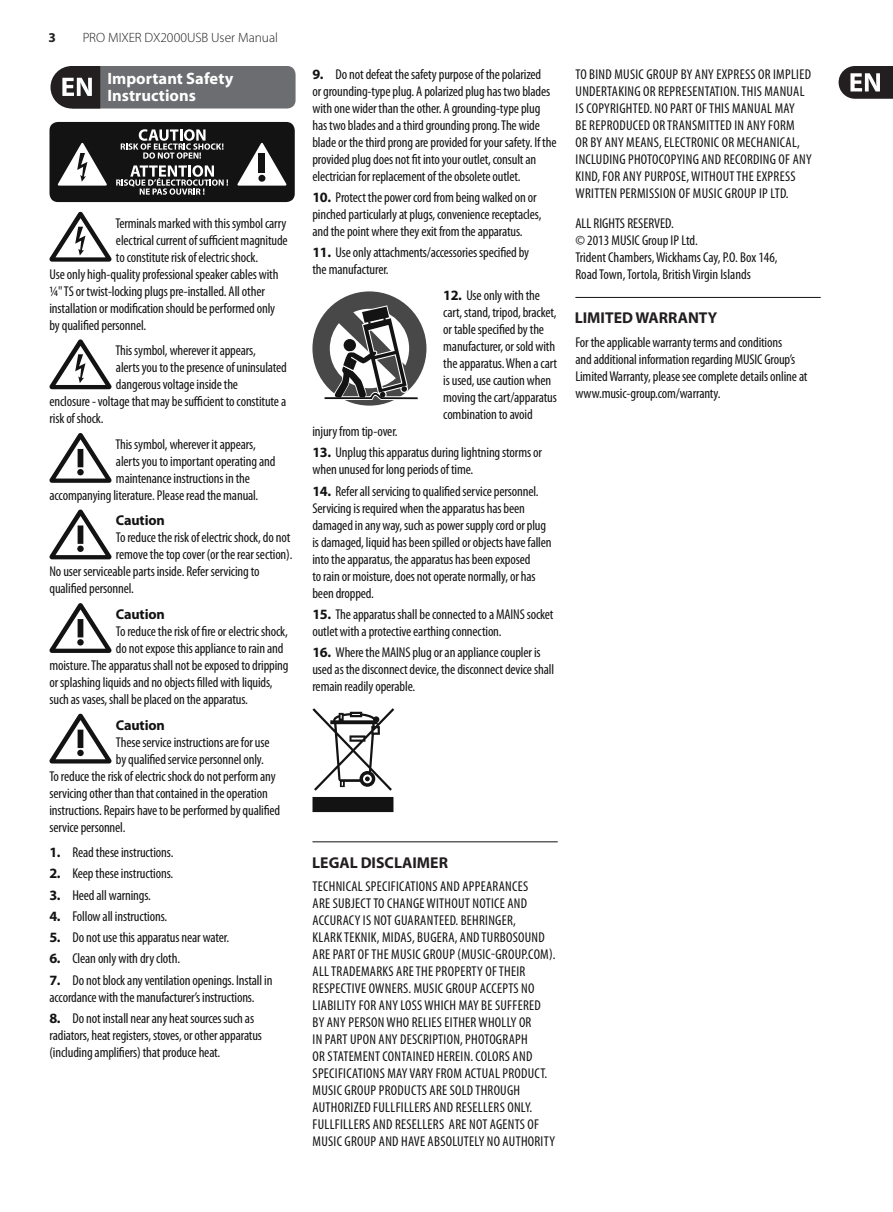
<style>
.page{position:relative;width:893px;height:1212px;background:#fff}
.page>*{position:absolute;margin:0;border:0;box-sizing:border-box;transform-origin:0 0}
.t1{font:700 16.5px/17.2px "Myriad Pro";color:#fff}
.t2{font:700 15.75px "Myriad Pro";color:#231f20}
.t3{font:condensed 14.25px/17px "Myriad Pro";letter-spacing:-.01em;color:#131313}
.t4{font:condensed 14.25px/17px "Myriad Pro";letter-spacing:.02em;color:#131313}
.t5{font:700 14.25px "Myriad Pro";letter-spacing:-.01em;color:#131313}
.t6{font:300 13.5px "Myriad Pro";color:#231f20}
.t7{font:700 13.5px "Myriad Pro";color:#231f20}
.s1{font-weight:700;font-stretch:normal}
</style>
<div class="page">
<svg style="left:839px;top:66px;width:54px;height:33px"></svg>
<svg style="left:51px;top:66px;width:245px;height:43px;background:#6a6a6d"></svg>
<svg style="left:50px;top:212px;width:61px;height:50px"></svg>
<svg style="left:50px;top:339px;width:61px;height:50px"></svg>
<svg style="left:50px;top:433px;width:61px;height:50px"></svg>
<svg style="left:50px;top:509px;width:61px;height:50px"></svg>
<svg style="left:50px;top:603px;width:61px;height:50px"></svg>
<svg style="left:50px;top:714px;width:61px;height:49px"></svg>
<hr style="left:312px;top:841px;width:246px;height:1px;background:#131313">
<hr style="left:575px;top:297px;width:246px;height:1px;background:#131313">
<div style="left:50px;top:122px;width:245px;height:80px;background:#131313;border-radius:9px"></div>
<svg style="left:57px;top:143px;width:50px;height:43px"></svg>
<svg style="left:237px;top:143px;width:50px;height:43px"></svg>
<svg style="left:121px;top:129px;width:103px;height:30px"></svg>
<svg style="left:116px;top:165px;width:112px;height:30px"></svg>
<svg style="left:312px;top:291px;width:114px;height:115px"></svg>
<svg style="left:312px;top:708px;width:82px;height:104px"></svg>
<p class="t7" style="left:49px;top:29px;width:9px">3</p>
<p class="t6" style="left:83px;top:30px;width:197px">PRO MIXER DX2000USB User Manual</p>
<p class="t1" style="left:107px;top:69px;width:128px">Important Safety<br>Instructions</p>
<p class="t3" style="left:115px;top:214px;width:172px">Terminals marked with this symbol carry</p>
<p class="t3" style="left:116px;top:231px;width:173px">electrical current of sufficient magnitude</p>
<p class="t3" style="left:116px;top:248px;width:144px">to constitute risk of electric shock.</p>
<p class="t3" style="left:50px;top:265px;width:230px">Use only high-quality professional speaker cables with</p>
<p class="t3" style="left:50px;top:282px;width:217px">¼" TS or twist-locking plugs pre-installed. All other</p>
<p class="t3" style="left:50px;top:299px;width:227px">installation or modification should be performed only</p>
<p class="t3" style="left:50px;top:316px;width:98px">by qualified personnel.</p>
<p class="t3" style="left:115px;top:342px;width:142px">This symbol, wherever it appears,</p>
<p class="t3" style="left:116px;top:359px;width:172px">alerts you to the presence of uninsulated</p>
<p class="t3" style="left:116px;top:376px;width:124px">dangerous voltage inside the</p>
<p class="t3" style="left:50px;top:393px;width:238px">enclosure - voltage that may be sufficient to constitute a</p>
<p class="t3" style="left:50px;top:410px;width:56px">risk of shock.</p>
<p class="t3" style="left:115px;top:435px;width:142px">This symbol, wherever it appears,</p>
<p class="t3" style="left:116px;top:452px;width:161px">alerts you to important operating and</p>
<p class="t3" style="left:116px;top:469px;width:136px">maintenance instructions in the</p>
<p class="t3" style="left:50px;top:486px;width:210px">accompanying literature. Please read the manual.</p>
<p class="t5" style="left:116px;top:511px;width:51px">Caution</p>
<p class="t3" style="left:116px;top:529px;width:176px">To reduce the risk of electric shock, do not</p>
<p class="t3" style="left:116px;top:546px;width:178px">remove the top cover (or the rear section).</p>
<p class="t3" style="left:50px;top:563px;width:212px">No user serviceable parts inside. Refer servicing to</p>
<p class="t3" style="left:50px;top:580px;width:86px">qualified personnel.</p>
<p class="t5" style="left:116px;top:605px;width:51px">Caution</p>
<p class="t3" style="left:116px;top:622px;width:173px">To reduce the risk of fire or electric shock,</p>
<p class="t3" style="left:116px;top:639px;width:169px">do not expose this appliance to rain and</p>
<p class="t3" style="left:50px;top:657px;width:241px">moisture. The apparatus shall not be exposed to dripping</p>
<p class="t3" style="left:50px;top:674px;width:225px">or splashing liquids and no objects filled with liquids,</p>
<p class="t3" style="left:50px;top:691px;width:200px">such as vases, shall be placed on the apparatus.</p>
<p class="t5" style="left:116px;top:715px;width:51px">Caution</p>
<p class="t3" style="left:116px;top:733px;width:155px">These service instructions are for use</p>
<p class="t3" style="left:116px;top:750px;width:149px">by qualified service personnel only.</p>
<p class="t3" style="left:50px;top:767px;width:228px">To reduce the risk of electric shock do not perform any</p>
<p class="t3" style="left:50px;top:784px;width:220px">servicing other than that contained in the operation</p>
<p class="t3" style="left:50px;top:801px;width:232px">instructions. Repairs have to be performed by qualified</p>
<p class="t3" style="left:50px;top:818px;width:77px">service personnel.</p>
<p class="t3" style="left:50px;top:844px;width:125px"><span class="s1">1.</span> Read these instructions.</p>
<p class="t3" style="left:50px;top:865px;width:125px"><span class="s1">2.</span> Keep these instructions.</p>
<p class="t3" style="left:50px;top:886px;width:103px"><span class="s1">3.</span> Heed all warnings.</p>
<p class="t3" style="left:50px;top:907px;width:119px"><span class="s1">4.</span> Follow all instructions.</p>
<p class="t3" style="left:50px;top:929px;width:181px"><span class="s1">5.</span> Do not use this apparatus near water.</p>
<p class="t3" style="left:50px;top:950px;width:132px"><span class="s1">6.</span> Clean only with dry cloth.</p>
<p class="t3" style="left:50px;top:971px;width:224px"><span class="s1">7.</span> Do not block any ventilation openings. Install in accordance with the manufacturer’s instructions.</p>
<p class="t3" style="left:50px;top:1009px;width:214px"><span class="s1">8.</span> Do not install near any heat sources such as radiators, heat registers, stoves, or other apparatus (including amplifiers) that produce heat.</p>
<p class="t3" style="left:312px;top:65px;width:246px"><span class="s1">9.</span> Do not defeat the safety purpose of the polarized<br>or grounding-type plug. A polarized plug has two blades with one wider than the other. A grounding-type plug has two blades and a third grounding prong. The wide blade or the third prong are provided for your safety. If the provided plug does not fit into your outlet, consult an electrician for replacement of the obsolete outlet.</p>
<p class="t3" style="left:312px;top:189px;width:231px"><span class="s1">10.</span> Protect the power cord from being walked on or pinched particularly at plugs, convenience receptacles, and the point where they exit from the apparatus.</p>
<p class="t3" style="left:312px;top:244px;width:218px"><span class="s1">11.</span> Use only attachments/accessories specified by the manufacturer.</p>
<p class="t3" style="left:443px;top:287px;width:115px"><span class="s1">12.</span> Use only with the cart, stand, tripod, bracket, or table specified by the manufacturer, or sold with the apparatus. When a cart is used, use caution when moving the cart/apparatus combination to avoid</p>
<p class="t3" style="left:312px;top:423px;width:87px">injury from tip-over.</p>
<p class="t3" style="left:312px;top:444px;width:231px"><span class="s1">13.</span> Unplug this apparatus during lightning storms or when unused for long periods of time.</p>
<p class="t3" style="left:312px;top:482px;width:241px"><span class="s1">14.</span> Refer all servicing to qualified service personnel.<br>Servicing is required when the apparatus has been damaged in any way, such as power supply cord or plug is damaged, liquid has been spilled or objects have fallen into the apparatus, the apparatus has been exposed<br>to rain or moisture, does not operate normally, or has been dropped.</p>
<p class="t3" style="left:312px;top:606px;width:243px"><span class="s1">15.</span> The apparatus shall be connected to a MAINS socket outlet with a protective earthing connection.</p>
<p class="t3" style="left:312px;top:644px;width:243px"><span class="s1">16.</span> Where the MAINS plug or an appliance coupler is used as the disconnect device, the disconnect device shall remain readily operable.</p>
<p class="t4" style="left:575px;top:65px;width:238px">TO BIND MUSIC GROUP BY ANY EXPRESS OR IMPLIED UNDERTAKING OR REPRESENTATION. THIS MANUAL IS COPYRIGHTED. NO PART OF THIS MANUAL MAY<br>BE REPRODUCED OR TRANSMITTED IN ANY FORM<br>OR BY ANY MEANS, ELECTRONIC OR MECHANICAL, INCLUDING PHOTOCOPYING AND RECORDING OF ANY KIND, FOR ANY PURPOSE, WITHOUT THE EXPRESS WRITTEN PERMISSION OF MUSIC GROUP IP LTD.</p>
<p class="t3" style="left:575px;top:214px;width:204px">ALL RIGHTS RESERVED.<br>© 2013 MUSIC Group IP Ltd.<br>Trident Chambers, Wickhams Cay, P.O. Box 146, Road Town, Tortola, British Virgin Islands</p>
<p class="t2" style="left:575px;top:308px;width:144px">LIMITED WARRANTY</p>
<p class="t3" style="left:575px;top:333px;width:234px">For the applicable warranty terms and conditions<br>and additional information regarding MUSIC Group’s Limited Warranty, please see complete details online at www.music-group.com/warranty.</p>
<p class="t2" style="left:312px;top:852px;width:137px">LEGAL DISCLAIMER</p>
<p class="t4" style="left:313px;top:878px;width:245px">TECHNICAL SPECIFICATIONS AND APPEARANCES<br>ARE SUBJECT TO CHANGE WITHOUT NOTICE AND ACCURACY IS NOT GUARANTEED. BEHRINGER,<br>KLARK TEKNIK, MIDAS, BUGERA, AND TURBOSOUND ARE PART OF THE MUSIC GROUP (MUSIC-GROUP.COM).<br>ALL TRADEMARKS ARE THE PROPERTY OF THEIR RESPECTIVE OWNERS. MUSIC GROUP ACCEPTS NO LIABILITY FOR ANY LOSS WHICH MAY BE SUFFERED BY ANY PERSON WHO RELIES EITHER WHOLLY OR<br>IN PART UPON ANY DESCRIPTION, PHOTOGRAPH<br>OR STATEMENT CONTAINED HEREIN. COLORS AND SPECIFICATIONS MAY VARY FROM ACTUAL PRODUCT.<br>MUSIC GROUP PRODUCTS ARE SOLD THROUGH AUTHORIZED FULLFILLERS AND RESELLERS ONLY.<br>FULLFILLERS AND RESELLERS ARE NOT AGENTS OF MUSIC GROUP AND HAVE ABSOLUTELY NO AUTHORITY</p>
</div>
